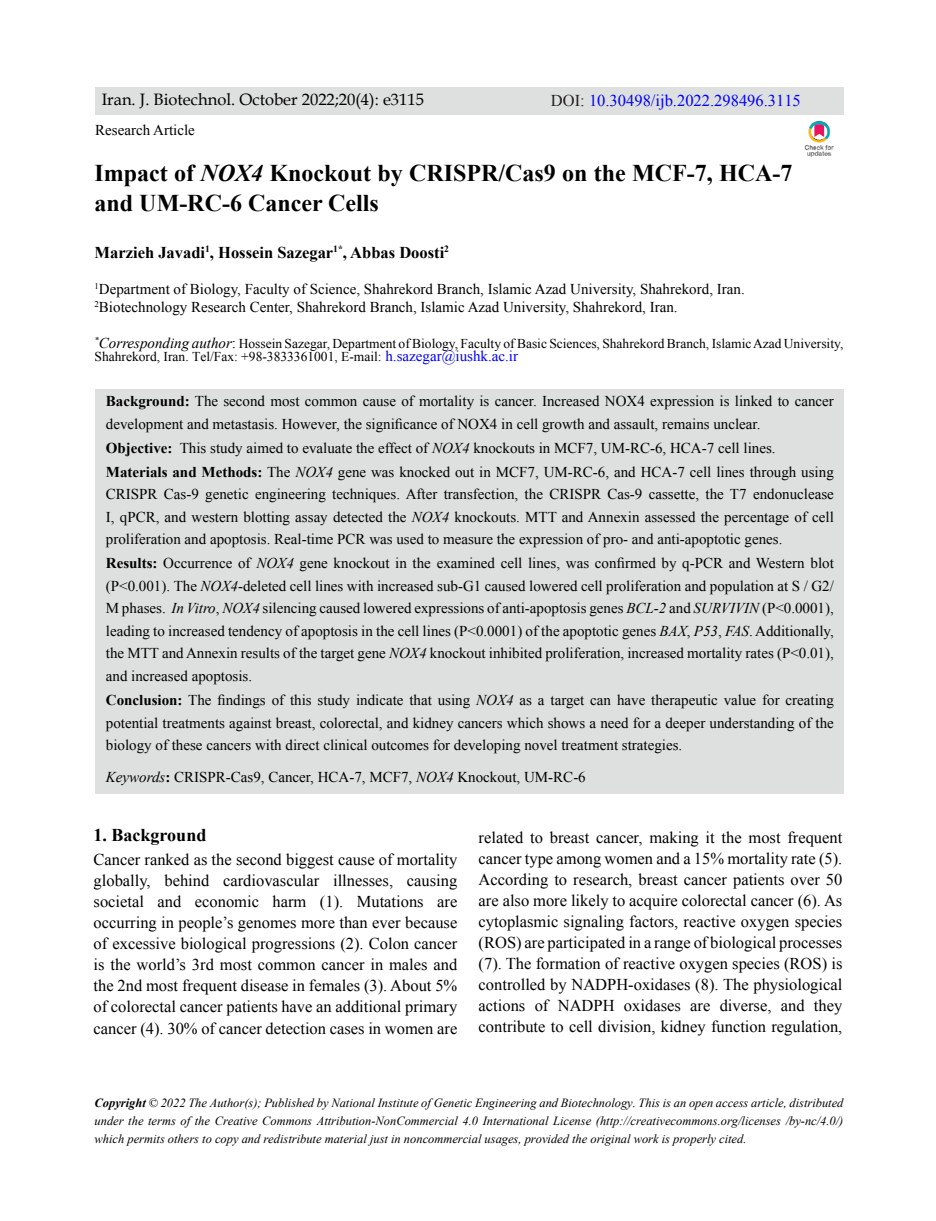
<style>
.page{position:relative;width:936px;height:1221px;background:#fff}
.page>*{position:absolute;margin:0;border:0;box-sizing:border-box;transform-origin:0 0}
.t1{font:700 24px/30px "Times New Roman";color:#000}
.Heading_2{font:700 18px "Times New Roman";color:#000}
.t2{font:16.5px/21px "Times New Roman";color:#000;text-align:justify}
.t3{font:700 16.5px "Times New Roman";color:#000}
.t4{font:16.5px "Book Antiqua";color:#000}
.Paragraph_MAS{font:16.5px "Times New Roman";color:#00f}
.Heading_3{font:15px/22.5px "Times New Roman";color:#000;text-align:justify}
.Paragraph_MAS-2{font:15px "Times New Roman";color:#000}
.t5{font:13.5px/13.5px "Times New Roman";color:#000}
.Paragraph_MAS-3{font:italic 12.45px/18px "Times New Roman";color:#000;text-align:justify}
.s1{color:#231f20}
.s2{font-style:italic}
.s3{font-style:italic;font-size:15px}
.s4{font-size:15px}
.s5{font-size:15px;color:#00f}
.s6{font-weight:700}
</style>
<div class="page">
<div style="left:95px;top:389px;width:748px;height:404px;background:#dde0df"></div>
<img style="left:804px;top:120px;width:30px;height:37px">
<div style="left:95px;top:87px;width:748px;height:27px;background:#dde0df"></div>
<p class="t4" style="left:102px;top:88px;width:324px">Iran. J. Biotechnol. October 2022;20(4): e3115</p>
<p class="Paragraph_MAS" style="left:551px;top:90px;width:251px"><span class="s1">DOI:</span> 10.30498/ijb.2022.298496.3115</p>
<p class="Paragraph_MAS-2" style="left:95px;top:120px;width:101px">Research Article</p>
<p class="t1" style="left:95px;top:157px;width:699px">Impact of <span class="s2">NOX4</span> Knockout by CRISPR/Cas9 on the MCF-7, HCA-7 and UM-RC-6 Cancer Cells</p>
<p class="t3" style="left:95px;top:241px;width:356px">Marzieh Javadi<sup>1</sup>, Hossein Sazegar<sup>1*</sup>, Abbas Doosti<sup>2</sup></p>
<p class="Heading_3" style="left:95px;top:277px;width:651px"><sup>1</sup>Department of Biology, Faculty of Science, Shahrekord Branch, Islamic Azad University, Shahrekord, Iran.</p>
<p class="Heading_3" style="left:95px;top:295px;width:584px"><sup>2</sup>Biotechnology Research Center, Shahrekord Branch, Islamic Azad University, Shahrekord, Iran.</p>
<p class="t5" style="left:95px;top:336px;width:750px"><sup>*</sup><span class="s3">Corresponding author</span><span class="s4">:</span> Hossein Sazegar, Department of Biology, Faculty of Basic Sciences, Shahrekord Branch, Islamic Azad University,<br>Shahrekord, Iran. Tel/Fax: +98-3833361001, E-mail: <span class="s5">h.sazegar@iushk.ac.ir</span></p>
<p class="Heading_3" style="left:106px;top:390px;width:729px"><span class="s6">Background:</span> The second most common cause of mortality is cancer. Increased NOX4 expression is linked to cancer development and metastasis. However, the significance of NOX4 in cell growth and assault, remains unclear.</p>
<p class="Heading_3" style="left:106px;top:436px;width:671px"><span class="s6">Objective:</span> This study aimed to evaluate the effect of <span class="s2">NOX4</span> knockouts in MCF7, UM-RC-6, HCA-7 cell lines.</p>
<p class="Heading_3" style="left:106px;top:460px;width:729px"><span class="s6">Materials and Methods:</span> The <span class="s2">NOX4</span> gene was knocked out in MCF7, UM-RC-6, and HCA-7 cell lines through using CRISPR Cas-9 genetic engineering techniques. After transfection, the CRISPR Cas-9 cassette, the T7 endonuclease I, qPCR, and western blotting assay detected the <span class="s2">NOX4</span> knockouts. MTT and Annexin assessed the percentage of cell proliferation and apoptosis. Real-time PCR was used to measure the expression of pro- and anti-apoptotic genes.</p>
<p class="Heading_3" style="left:106px;top:552px;width:729px"><span class="s6">Results:</span> Occurrence of <span class="s2">NOX4</span> gene knockout in the examined cell lines, was confirmed by q-PCR and Western blot (P&lt;0.001). The <span class="s2">NOX4</span>-deleted cell lines with increased sub-G1 caused lowered cell proliferation and population at S / G2/ M phases. <span class="s2">In Vitro</span>, <span class="s2">NOX4</span> silencing caused lowered expressions of anti-apoptosis genes <span class="s2">BCL-2</span> and <span class="s2">SURVIVIN</span> (P&lt;0.0001), leading to increased tendency of apoptosis in the cell lines (P&lt;0.0001) of the apoptotic genes <span class="s2">BAX</span>, <span class="s2">P53</span>, <span class="s2">FAS</span>. Additionally, the MTT and Annexin results of the target gene <span class="s2">NOX4</span> knockout inhibited proliferation, increased mortality rates (P&lt;0.01), and increased apoptosis.</p>
<p class="Heading_3" style="left:106px;top:688px;width:729px"><span class="s6">Conclusion:</span> The findings of this study indicate that using <span class="s2">NOX4</span> as a target can have therapeutic value for creating potential treatments against breast, colorectal, and kidney cancers which shows a need for a deeper understanding of the biology of these cancers with direct clinical outcomes for developing novel treatment strategies.</p>
<p class="Heading_3" style="left:106px;top:765px;width:481px"><span class="s2">Keywords</span><span class="s6">:</span> CRISPR-Cas9, Cancer, HCA-7, MCF7, <span class="s2">NOX4</span> Knockout, UM-RC-6</p>
<p class="Heading_2" style="left:94px;top:822px;width:114px">1. Background</p>
<p class="t2" style="left:94px;top:849px;width:365px">Cancer ranked as the second biggest cause of mortality globally, behind cardiovascular illnesses, causing societal and economic harm (1). Mutations are occurring in people’s genomes more than ever because of excessive biological progressions (2). Colon cancer is the world’s 3rd most common cancer in males and the 2nd most frequent disease in females (3). About 5% of colorectal cancer patients have an additional primary cancer (4). 30% of cancer detection cases in women are</p>
<p class="t2" style="left:478px;top:827px;width:365px">related to breast cancer, making it the most frequent cancer type among women and a 15% mortality rate (5).<br>According to research, breast cancer patients over 50 are also more likely to acquire colorectal cancer (6). As cytoplasmic signaling factors, reactive oxygen species (ROS) are participated in a range of biological processes (7). The formation of reactive oxygen species (ROS) is controlled by NADPH-oxidases (8). The physiological actions of NADPH oxidases are diverse, and they contribute to cell division, kidney function regulation,</p>
<p class="Paragraph_MAS-3" style="left:95px;top:1093px;width:750px"><span class="s6">Copyright</span> © 2022 The Author(s); Published by National Institute of Genetic Engineering and Biotechnology. This is an open access article, distributed under the terms of the Creative Commons Attribution-NonCommercial 4.0 International License (http://creativecommons.org/licenses /by-nc/4.0/) which permits others to copy and redistribute material just in noncommercial usages, provided the original work is properly cited.</p>
</div>
